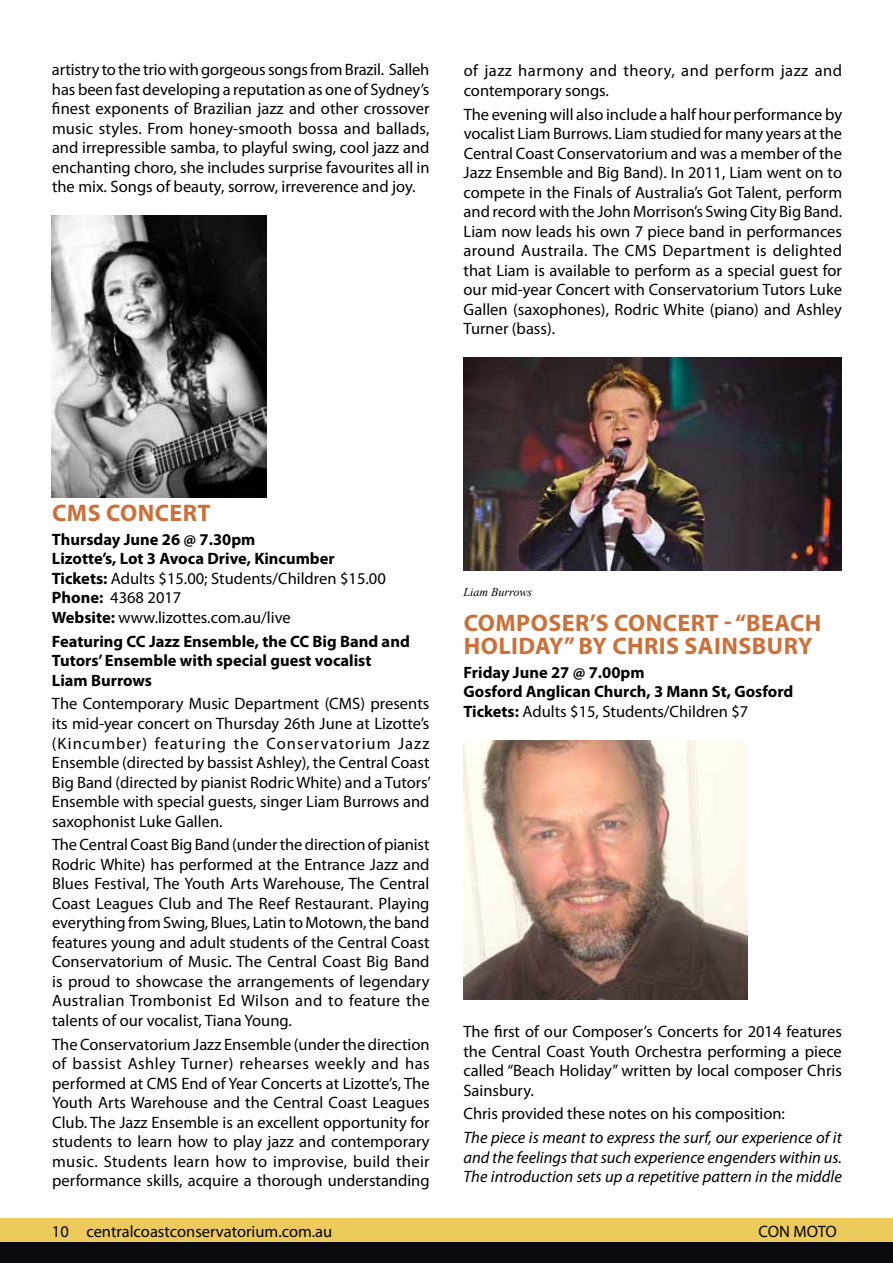
<style>
.page{position:relative;width:893px;height:1263px;background:#fff}
.page>*{position:absolute;margin:0;border:0;box-sizing:border-box;transform-origin:0 0}
.t1{font:700 24px/22.5px "Myriad Pro";letter-spacing:.02em;color:#cb7039}
.t2{font:16.5px/19.5px "Myriad Pro";color:#000;text-align:justify}
.t3{font:700 16.5px/19.5px "Myriad Pro";color:#000}
.t4{font:italic 16.5px/19.5px "Myriad Pro";color:#000;text-align:justify}
.t5{font:16.5px/19.5px "Myriad Pro";letter-spacing:.03em;color:#000}
.t6{font:italic 12px "Times New Roman";color:#000}
.s1{font-weight:400}
</style>
<div class="page">
<img style="left:52px;top:216px;width:214px;height:282px">
<img style="left:463px;top:358px;width:379px;height:213px">
<img style="left:463px;top:740px;width:284px;height:260px">
<div style="left:0;top:1242px;width:893px;height:21px;background:#0c0a11"></div>
<div style="left:0;top:1218px;width:893px;height:24px;background:#ecca5b"></div>
<p class="t2" style="left:52px;top:60px;width:379px">artistry to the triowithgorgeoussongsfrom Brazil. Salleh has been fast developing a reputation as one of Sydney’s finest exponents of Brazilian jazz and other crossover music styles. From honey-smooth bossa and ballads, and irrepressible samba, to playful swing, cool jazz and enchanting choro, she includes surprise favourites all in the mix. Songs of beauty, sorrow, irreverence and joy.</p>
<p class="t5" style="left:464px;top:61px;width:380px">of jazz harmony and theory, and perform jazz and contemporary songs.</p>
<p class="t2" style="left:464px;top:104px;width:380px">The evening will also include a half hour performance by vocalist Liam Burrows. Liam studied for many years atthe Central Coast Conservatorium and was a member of the Jazz Ensemble and Big Band). In 2011, Liam went on to compete in the Finals of Australia’s Got Talent, perform and record with the John Morrison’s Swing City Big Band.<br>Liam now leads his own 7 piece band in performances around Austraila. The CMS</p>
<p class="t2" style="left:464px;top:241px;width:380px;text-indent:199px">Department is delighted that Liam is available to perform as a special guest for our mid-year Concert with Conservatorium Tutors Luke Gallen (saxophones), Rodric White (piano) and Ashley Turner (bass).</p>
<h1 class="t1" style="left:52px;top:501px;width:84px">CMS Concert</h1>
<p class="t3" style="left:52px;top:529px;width:335px">Thursday June 26 @ 7.30pm<br>Lizotte’s, Lot 3 Avoca Drive, Kincumber Tickets: <span class="s1">Adults $15.00; Students/Children $15.00<br></span>Phone: <span class="s1">4368 2017<br></span>Website: <span class="s1">www.lizottes.com.au/live</span></p>
<p class="t3" style="left:52px;top:631px;width:359px">Featuring CC Jazz Ensemble, the CC Big Band and<br>Tutors’ Ensemble with special guest vocalist<br>Liam Burrows</p>
<p class="t2" style="left:52px;top:694px;width:380px">The Contemporary M usic Department (CMS) presents its mid-year concert on Thursday 26th June at Lizotte’s (Kincumber) featuring the Conservatorium Jazz Ensemble (directed by bassist Ashley), the Central Coast Big Band (directed by pianist Rodric White) and a Tutors’ Ensemble with special guests, singer Liam Burrows and saxophonist Luke Gallen.</p>
<p class="t2" style="left:52px;top:835px;width:379px">TheCentralCoast Big Band (underthe direction of pianist Rodric White) has performed at the Entrance Jazz and Blues Festival, The Youth Arts Warehouse, The Central Coast Leagues Club and The Reef Restaurant. Playing everything from Swing, Blues, Latin to Motown,the band features young and adult students of the Central Coast Conservatorium of M usic. The Central Coast Big Band is proud to showcase the arrangements of legendary Australian Trombonist Ed Wilson and to feature the talents of our vocalist, Tiana Young.</p>
<p class="t2" style="left:52px;top:1034px;width:379px">The Conservatorium Jazz Ensemble (under the direction of bassist Ashley Turner) rehearses weekly and has performed at CMSE</p>
<p class="t2" style="left:52px;top:1073px;width:379px;text-indent:137px">nd of Year Concerts at Lizotte’s, The Youth Arts Warehouse and the Central Coast Leagues Club. The Jazz Ensemble is an excellent opportunity for students to learn how to play jazz and contemporary music. Students learn how to improvise, build their performance skills, acquire a thorough understanding</p>
<p class="t6" style="left:463px;top:584px;width:70px">Liam Burrows</p>
<h1 class="t1" style="left:464px;top:611px;width:359px">COMPOSER’S CONCERT - “BEACH<br>HOLIDAY” by Chris</h1>
<h1 class="t1" style="left:684px;top:634px;width:29px">Sainsbury</h1>
<p class="t3" style="left:463px;top:662px;width:331px">Friday June 27 @ 7.00pm<br>Gosford Anglican Church, 3 Mann St, Gosford<br>Tickets: <span class="s1">Adults $15, Students/Children $7</span></p>
<p class="t2" style="left:463px;top:1021px;width:380px">The first of our Composer’s Concerts for 2014 features the Central Coast Youth Orchestra performing a piece called “Beach Holiday” written by local composer Chris Sainsbury.</p>
<p class="t2" style="left:463px;top:1104px;width:323px">Chris provided these notes on his composition:</p>
<p class="t4" style="left:463px;top:1127px;width:380px">The piece is meant to express the surf, our experience of it and the feelings that such experience engenders within us.<br>The introduction sets up a repetitive pattern in the middle</p>
<p class="t2" style="left:52px;top:1221px;width:282px">10 centralcoastconservatorium.com.au</p>
<p class="t2" style="left:759px;top:1221px;width:20px">CONMOTO</p>
</div>
